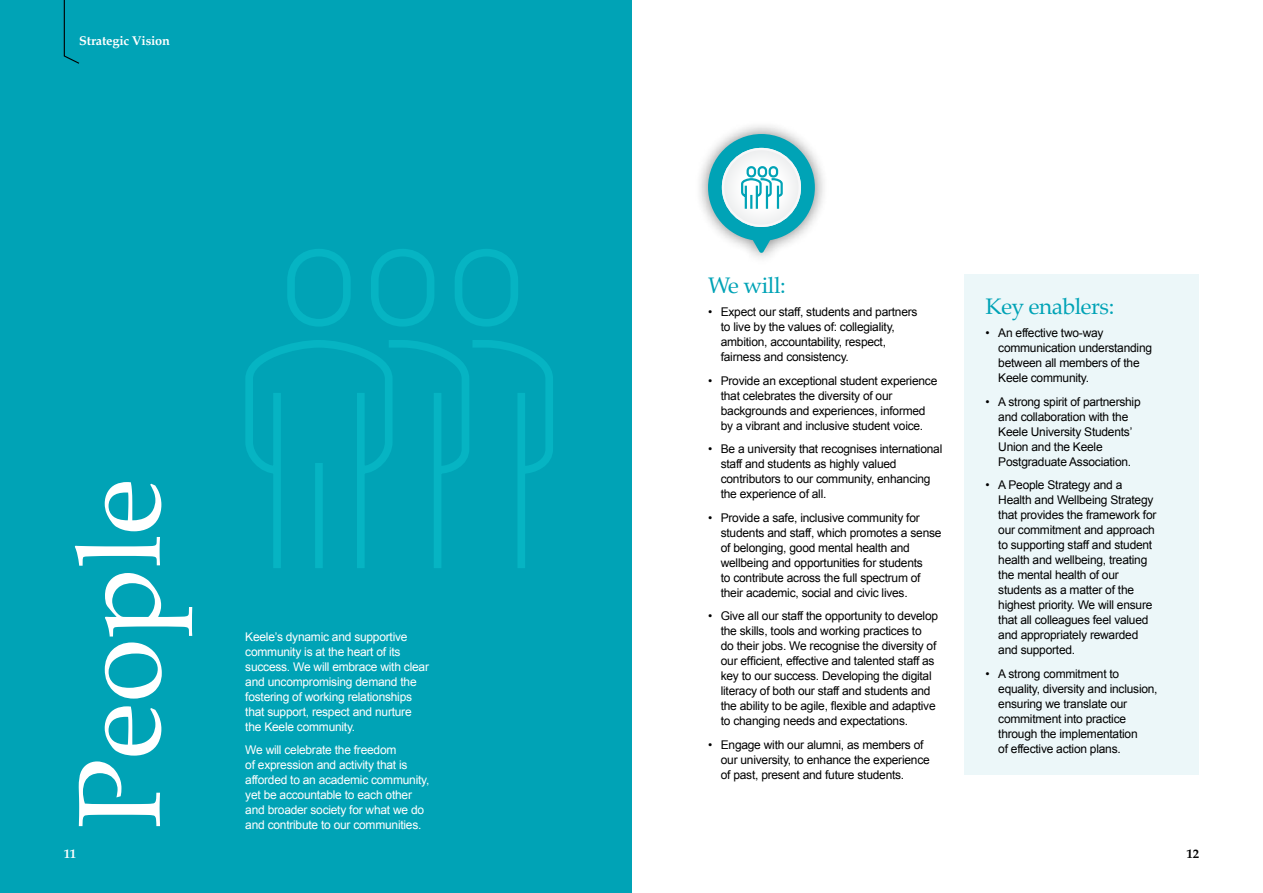
<style>
.page{position:relative;width:1263px;height:893px;background:#fff}
.page>*{position:absolute;margin:0;border:0;box-sizing:border-box;transform-origin:0 0}
.t1{font:117px "Palatino";color:#fff}
.t2{font:22.5px "Palatino";letter-spacing:-.02em;color:#00a3b6}
.t3{font:700 12.75px "Palatino";letter-spacing:-.015em;color:#fff}
.t4{font:700 12.75px "Palatino";color:#000}
.t5{font:12px/15px "Arial";letter-spacing:-.02em;color:#000}
.t6{font:12px/15px "Arial";letter-spacing:-.02em;color:#fff}
</style>
<div class="page">
<div style="left:0;top:0;width:631px;height:893px;background:#00a3b6"></div>
<div style="left:964px;top:274px;width:235px;height:500px;background:#ecf7f9"></div>
<svg style="left:63px;top:0;width:16px;height:64px"></svg>
<div style="left:694px;top:120px;width:135px;height:146px;background:#000;opacity:.5"></div>
<svg style="left:708px;top:134px;width:107px;height:119px"></svg>
<svg style="left:245px;top:249px;width:308px;height:319px"></svg>
<p class="t3" style="left:79px;top:30px;width:92px">Strategic Vision</p>
<h1 class="t1" style="left:23px;top:829px;width:352px;rotate:-90deg">People</h1>
<p class="t6" style="left:245px;top:629px;width:185px">Keele’s dynamic and supportive community is at the heart of its success. We will embrace with clear and uncompromising demand the fostering of working relationships that support, respect and nurture the Keele community.</p>
<p class="t6" style="left:245px;top:743px;width:186px">We will celebrate the freedom<br>of expression and activity that is afforded to an academic community, yet be accountable to each other and broader society for what we do and contribute to our communities.</p>
<h2 class="t2" style="left:708px;top:266px;width:79px">We will:</h2>
<p class="t5" style="left:721px;top:304px;width:198px;text-indent:-13px">• Expect our staff, students and partners to live by the values of: collegiality, ambition, accountability, respect, fairness and consistency.</p>
<p class="t5" style="left:721px;top:373px;width:218px;text-indent:-13px">• Provide an exceptional student experience that celebrates the diversity of our backgrounds and experiences, informed by a vibrant and inclusive student voice.</p>
<p class="t5" style="left:721px;top:441px;width:223px;text-indent:-13px">• Be a university that recognises international staff and students as highly valued contributors to our community, enhancing the experience of all.</p>
<p class="t5" style="left:721px;top:510px;width:222px;text-indent:-13px">• Provide a safe, inclusive community for students and staff, which promotes a sense of belonging, good mental health and wellbeing and opportunities for students<br>to contribute across the full spectrum of their academic, social and civic lives.</p>
<p class="t5" style="left:721px;top:609px;width:219px;text-indent:-13px">• Give all our staff the opportunity to develop the skills, tools and working practices to<br>do their jobs. We recognise the diversity of our efficient, effective and talented staff as key to our success. Developing the digital literacy of both our staff and students and the ability to be agile, flexible and adaptive to changing needs and expectations.</p>
<p class="t5" style="left:721px;top:737px;width:210px;text-indent:-13px">• Engage with our alumni, as members of our university, to enhance the experience of past, present and future students.</p>
<h2 class="t2" style="left:985px;top:287px;width:130px">Key enablers:</h2>
<p class="t5" style="left:998px;top:326px;width:155px;text-indent:-13px">• An effective two-way communication understanding between all members of the<br>Keele community.</p>
<p class="t5" style="left:998px;top:394px;width:144px;text-indent:-13px">• A strong spirit of partnership and collaboration with the<br>Keele University Students’<br>Union and the Keele<br>Postgraduate Association.</p>
<p class="t5" style="left:998px;top:478px;width:160px;text-indent:-13px">• A People Strategy and a<br>Health and Wellbeing Strategy that provides the framework for our commitment and approach to supporting staff and student health and wellbeing, treating the mental health of our students as a matter of the highest priority. We will ensure that all colleagues feel valued and appropriately rewarded and supported.</p>
<p class="t5" style="left:998px;top:666px;width:161px;text-indent:-13px">• A strong commitment to equality, diversity and inclusion, ensuring we translate our commitment into practice through the implementation<br>of effective action plans.</p>
<p class="t3" style="left:64px;top:843px;width:14px">11</p>
<p class="t4" style="left:1186px;top:843px;width:14px">12</p>
</div>
